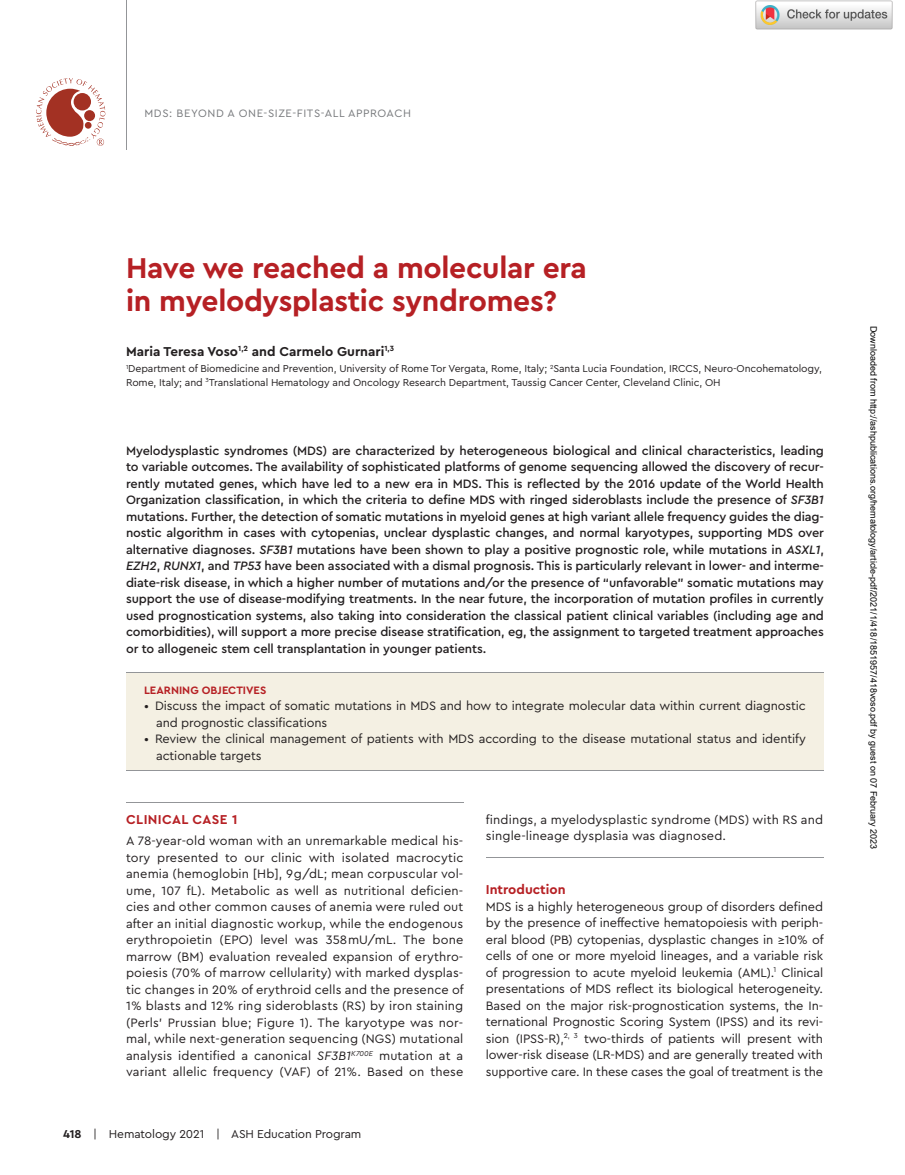
<style>
.page{position:relative;width:905px;height:1175px;background:#fff}
.page>*{position:absolute;margin:0;border:0;box-sizing:border-box;transform-origin:0 0}
.t1{font:700 30px/33px "Cera Pro";letter-spacing:-.01em;color:#b62024}
.t2{font:700 13.5px "Cera Pro";color:#231f20}
.t3{font:700 13.5px "Cera Pro";letter-spacing:.03em;color:#b62024}
.t4{font:700 13.5px "Cera Pro";color:#b62024}
.t5{font:12.75px/16.5px "Cera Pro";letter-spacing:-.01em;color:#231f20}
.t6{font:500 12.75px/16.5px "Cera Pro";letter-spacing:-.01em;color:#231f20;text-align:justify}
.t7{font:12.75px/16.5px "Cera Pro";letter-spacing:.01em;color:#231f20}
.t8{font:12px "Cera Pro";letter-spacing:-.01em;color:#231f20}
.t9{font:11.25px "Cera Pro";letter-spacing:.05em;color:#76787b}
.t10{font:700 11.25px "Cera Pro";color:#b62024}
.t11{font:10.5px/13.5px "Cera Pro";letter-spacing:-.01em;color:#231f20}
.t12{font:9px "Arial";color:#000}
.s1{font-style:italic}
.s2{font-weight:700}
</style>
<div class="page">
<hr style="left:126px;top:0;width:1px;height:149px;background:#939598">
<svg style="left:36px;top:78px;width:69px;height:68px"></svg>
<div style="left:126px;top:671px;width:698px;height:99px;background:#f4f0e3"></div>
<hr style="left:126px;top:671px;width:698px;height:1px;background:#939598">
<hr style="left:126px;top:770px;width:698px;height:1px;background:#939598">
<hr style="left:126px;top:802px;width:337px;height:1px;background:#939598">
<hr style="left:486px;top:856px;width:337px;height:1px;background:#939598">
<img style="left:755px;top:0;width:138px;height:30px">
<p class="t9" style="left:144px;top:106px;width:268px">MDS: BEYOND A ONE - SIZE - FITS - ALL APPROACH</p>
<h1 class="t1" style="left:126px;top:250px;width:462px">Have we reached a molec u lar era in myelodysplastic syn dromes ?</h1>
<p class="t2" style="left:126px;top:342px;width:269px">Maria Teresa Voso <sup>1,2</sup> and Carmelo Gurnari <sup>1,3</sup></p>
<p class="t11" style="left:126px;top:362px;width:697px"><sup>1</sup> Department of Biomedicine and Prevention, University of Rome Tor Vergata , Rome, Italy; <sup>2</sup> Santa Lucia Foundation, IRCCS, Neuro - Oncohematology,<br>Rome, Italy; and <sup>3</sup> Translational Hematology and Oncology Research Department, Taussig Cancer Center, Cleveland Clinic, OH</p>
<p class="t6" style="left:126px;top:442px;width:699px">Myelodysplastic syn dromes (MDS) are char ac ter ized by het ero ge neous bio log i cal and clin i cal char ac ter is tics, lead ing to var i able out comes. The avail abil ity of sophis ti cated plat forms of genome sequenc ing allowed the dis cov ery of recur&shy;rently mutated genes, which have led to a new era in MDS. This is reflected by the 2016 update of the World Health Organization clas si fica tion, in which the cri te ria to define MDS with ringed sideroblasts include the pres ence of <span class="s1">SF3B1 </span>muta tions. Further, the detec tion of somatic muta tions in mye loid genes at high var i ant allele fre quency guides the diag&shy;nos tic algo rithm in cases with cytopenias, unclear dys plas tic changes, and nor mal kar yo types, supporting MDS over alter na tive diag noses. <span class="s1">SF3B1</span> muta tions have been shown to play a pos i tive prog nos tic role, while muta tions in <span class="s1">ASXL1</span> , <span class="s1">EZH2</span> , <span class="s1">RUNX1</span> , and <span class="s1">TP53</span> have been asso ci ated with a dis mal prog no sis. This is par tic u larly rel e vant in lower - and inter me&shy;di ate - risk dis ease, in which a higher num ber of muta tions and / or the pres ence of “ unfa vor able ” somatic muta tions may sup port the use of dis ease - mod i fy ing treat ments. In the near future, the incor po ra tion of muta tion pro files in cur rently used prog nos ti ca tion sys tems, also tak ing into con sid er ation the clas si cal patient clin i cal var i ables (includ ing age and comorbidities), will sup port a more pre cise dis ease strat i fica tion, eg, the assign ment to targeted treat ment approaches or to allo ge neic stem cell trans plan ta tion in youn ger patients.</p>
<p class="t10" style="left:144px;top:682px;width:124px">LEARNING OBJECTIVES</p>
<p class="t5" style="left:156px;top:697px;width:651px;text-indent:-12px">• Discuss the impact of somatic muta tions in MDS and how to inte grate molec u lar data within cur rent diag nos tic and prog nos tic clas si fica tions</p>
<p class="t5" style="left:156px;top:730px;width:651px;text-indent:-12px">• Review the clin i cal man age ment of patients with MDS according to the dis ease muta tional sta tus and iden tify action able tar gets</p>
<p class="t3" style="left:126px;top:810px;width:113px">CLINICAL CASE 1</p>
<p class="t5" style="left:126px;top:832px;width:339px;text-align:justify">A 78 - year - old woman with an unre mark able med i cal his&shy;tory presented to our clinic with iso lated mac ro cytic ane mia (hemo glo bin [Hb], 9 g / dL; mean cor pus cu lar vol&shy;ume, 107 fL). Metabolic as well as nutri tional deficien&shy;cies and other com mon causes of ane mia were ruled out after an ini tial diag nos tic workup, while the endog e nous eryth ro poi e tin (EPO) level was 358 mU / mL. The bone mar row (BM) eval u a tion revealed expan sion of eryth ro&shy;poi e sis (70 % of mar row cel lu lar ity) with marked dys plas&shy;tic changes in 20 % of ery throid cells and the pres ence of 1 % blasts and 12 % ring sideroblasts (RS) by iron staining (Perls ’ Prus sian blue; Figure 1 ). The kar yo type was nor&shy;mal, while next - gen er a tion sequenc ing (NGS) muta tional anal y sis iden ti fied a canon i cal <span class="s1">SF3B1</span> <sup>K700E</sup> muta tion at a var i ant alle lic fre quency (VAF) of 21 % . Based on these</p>
<p class="t8" style="left:63px;top:1126px;width:300px"><span class="s2">418</span> | Hematology 2021 | ASH Education Program</p>
<p class="t7" style="left:486px;top:810px;width:339px">find ings, a myelodysplastic syn drome (MDS) with RS and sin gle - lin e age dys pla sia was diag nosed.</p>
<p class="t4" style="left:486px;top:880px;width:81px">Introduction</p>
<p class="t5" style="left:486px;top:897px;width:339px;text-align:justify">MDS is a highly het ero ge neous group of dis or ders defined by the pres ence of inef fec tive hema to poi e sis with periph&shy;eral blood (PB) cytopenias, dys plas tic changes in ≥ 10 % of cells of one or more mye loid lin e ages, and a var i able risk of pro gres sion to acute mye loid leu ke mia (AML). <sup>1</sup> Clinical pre sen ta tions of MDS reflect its bio log i cal het ero ge ne ity.<br>Based on the major risk - prog nos ti ca tion sys tems, the In&shy;ternational Prognostic Scoring System (IPSS) and its revi&shy;sion (IPSS - R), <sup>2,</sup> <sup>3</sup> two - thirds of patients will pres ent with lower - risk dis ease (LR - MDS) and are gen er ally treated with sup port ive care. In these cases the goal of treat ment is the</p>
<p class="t12" style="left:877px;top:326px;width:525px;rotate:90deg">Downloaded from http://ashpublications.org/hematology/article-pdf/2021/1/418/1851957/418voso.pdf by guest on 07 February 2023</p>
</div>
